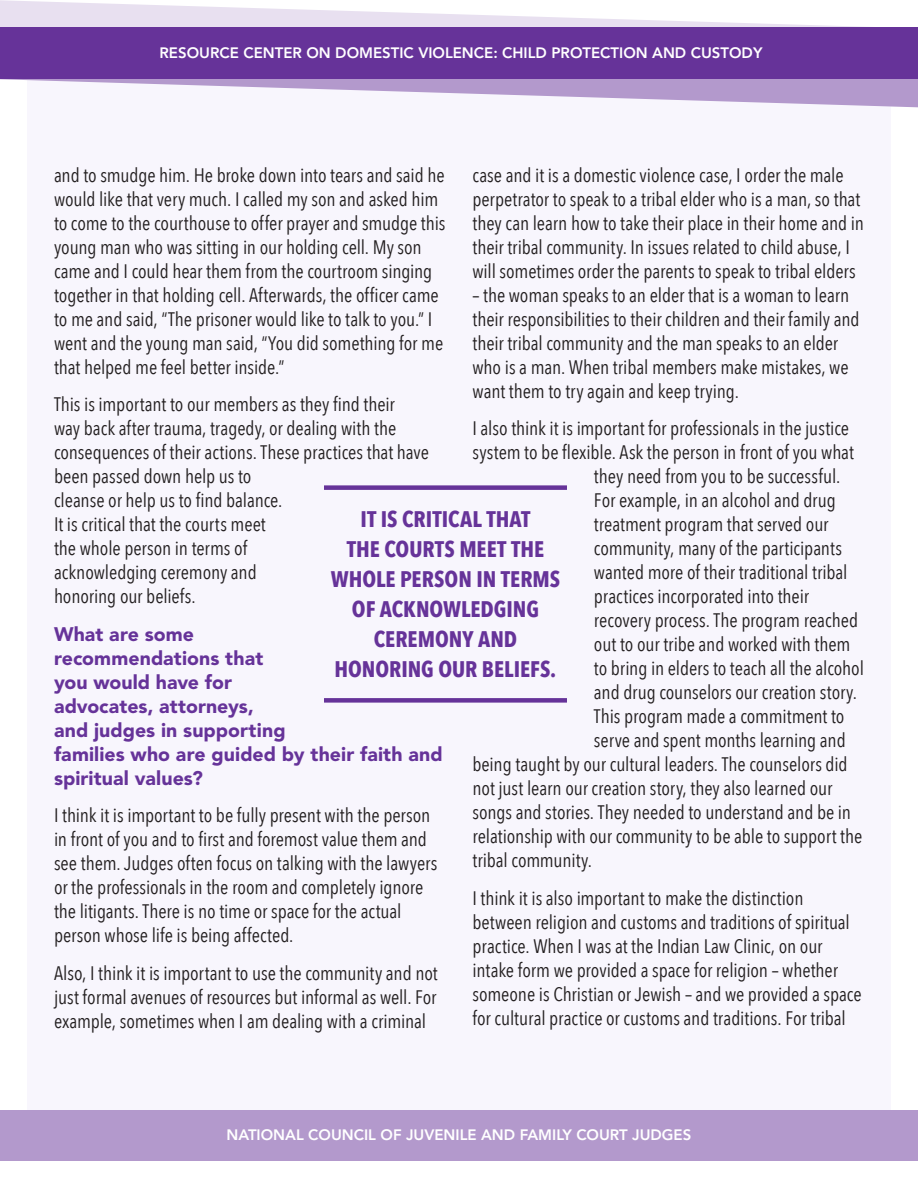
<style>
.page{position:relative;width:918px;height:1188px;background:#fff}
.page>*{position:absolute;margin:0;border:0;box-sizing:border-box;transform-origin:0 0}
.t1{font:700 22.5px/30px "Avenir Next Condensed";color:#639;text-align:center}
.t2{font:19.5px/24px "Avenir Next Condensed";letter-spacing:-.005em;color:#231f20}
.t3{font:900 19.5px/24px "Avenir LT Std";letter-spacing:.005em;color:#639}
.t4{font:800 15px "Avenir LT Std";color:#fff}
</style>
<div class="page">
<div style="left:27px;top:27px;width:864px;height:1134px;background:#f8f6fd"></div>
<svg style="left:0;top:0;width:864px;height:27px"></svg>
<div style="left:0;top:1110px;width:918px;height:51px;background:#b399cc"></div>
<svg style="left:0;top:79px;width:918px;height:29px"></svg>
<div style="left:0;top:27px;width:918px;height:52px;background:#639"></div>
<div style="left:324px;top:485px;width:243px;height:5px;background:#639"></div>
<div style="left:324px;top:698px;width:243px;height:5px;background:#639"></div>
<p class="t4" style="left:160px;top:44px;width:604px">RESOURCE CENTER ON DOMESTIC VIOLENCE: CHILD PROTECTION AND CUSTODY</p>
<p class="t2" style="left:54px;top:162px;width:393px">and to smudge him. He broke down into tears and said he would like that very much. I called my son and asked him to come to the courthouse to offer prayer and smudge this young man who was sitting in our holding cell. My son came and I could hear them from the courtroom singing together in that holding cell. Afterwards, the officer came to me and said, “The prisoner would like to talk to you.” I went and the young man said, “You did something for me that helped me feel better inside.”</p>
<p class="t2" style="left:54px;top:391px;width:376px">This is important to our members as they find their<br>way back after trauma, tragedy, or dealing with the consequences of their actions. These practices that have been passed down help us to<br>cleanse or help us to find balance.<br>It is critical that the courts meet<br>the whole person in terms of<br>acknowledging ceremony and<br>honoring our beliefs.</p>
<p class="t3" style="left:54px;top:622px;width:390px">What are some<br>recommendations that<br>you would have for<br>advocates, attorneys,<br>and judges in supporting<br>families who are guided by their faith and spiritual values?</p>
<p class="t2" style="left:54px;top:802px;width:385px">I think it is important to be fully present with the person in front of you and to first and foremost value them and see them. Judges often focus on talking with the lawyers or the professionals in the room and completely ignore the litigants. There is no time or space for the actual person whose life is being affected.</p>
<p class="t2" style="left:54px;top:960px;width:385px;text-align:justify">Also, I think it is important to use the community and not just formal avenues of resources but informal as well. For example, sometimes when I am dealing with a criminal</p>
<p class="t2" style="left:472px;top:162px;width:393px">case and it is a domestic violence case, I order the male perpetrator to speak to a tribal elder who is a man, so that they can learn how to take their place in their home and in their tribal community. In issues related to child abuse, I will sometimes order the parents to speak to tribal elders</p>
<p class="t2" style="left:472px;top:282px;width:389px">– the woman speaks to an elder that is a woman to learn their responsibilities to their children and their family and their tribal community and the man speaks to an elder who is a man. When tribal members make mistakes, we want them to try again and keep trying.</p>
<p class="t2" style="left:472px;top:415px;width:378px">I also think it is important for professionals in the justice</p>
<p class="t2" style="left:472px;top:439px;width:383px">system to be flexible. Ask the person in front of you what</p>
<p class="t2" style="left:594px;top:463px;width:248px">they need from you to be successful.</p>
<p class="t2" style="left:594px;top:487px;width:243px">For example, in an alcohol and drug</p>
<p class="t2" style="left:594px;top:511px;width:236px">treatment program that served our</p>
<p class="t2" style="left:594px;top:535px;width:250px">community, many of the participants</p>
<p class="t2" style="left:594px;top:559px;width:255px">wanted more of their traditional tribal</p>
<p class="t2" style="left:594px;top:583px;width:217px">practices incorporated into their</p>
<p class="t2" style="left:594px;top:607px;width:266px">recovery process. The program reached</p>
<p class="t2" style="left:594px;top:631px;width:258px">out to our tribe and worked with them</p>
<p class="t2" style="left:594px;top:655px;width:272px">to bring in elders to teach all the alcohol</p>
<p class="t2" style="left:594px;top:679px;width:264px">and drug counselors our creation story.</p>
<p class="t2" style="left:594px;top:703px;width:252px">This program made a commitment to</p>
<p class="t2" style="left:594px;top:727px;width:253px">serve and spent months learning and</p>
<p class="t2" style="left:472px;top:751px;width:377px">being taught by our cultural leaders. The counselors did</p>
<p class="t2" style="left:472px;top:775px;width:361px">not just learn our creation story, they also learned our</p>
<p class="t2" style="left:472px;top:799px;width:380px">songs and stories. They needed to understand and be in</p>
<p class="t2" style="left:472px;top:823px;width:391px">relationship with our community to be able to support the</p>
<p class="t2" style="left:472px;top:847px;width:121px">tribal community.</p>
<p class="t2" style="left:472px;top:885px;width:391px">I think it is also important to make the distinction between religion and customs and traditions of spiritual practice. When I was at the Indian Law Clinic, on our intake form we provided a space for religion – whether someone is Christian or Jewish – and we provided a space for cultural practice or customs and traditions. For tribal</p>
<p class="t1" style="left:331px;top:504px;width:231px">IT IS CRITICAL THAT<br>THE COURTS MEET THE<br>WHOLE PERSON IN TERMS<br>OF ACKNOWLEDGING<br>CEREMONY AND<br>HONORING OUR BELIEFS.</p>
<p class="t4" style="left:227px;top:1126px;width:466px">NATIONAL COUNCIL OF JUVENILE AND FAMILY COURT JUDGES</p>
</div>
